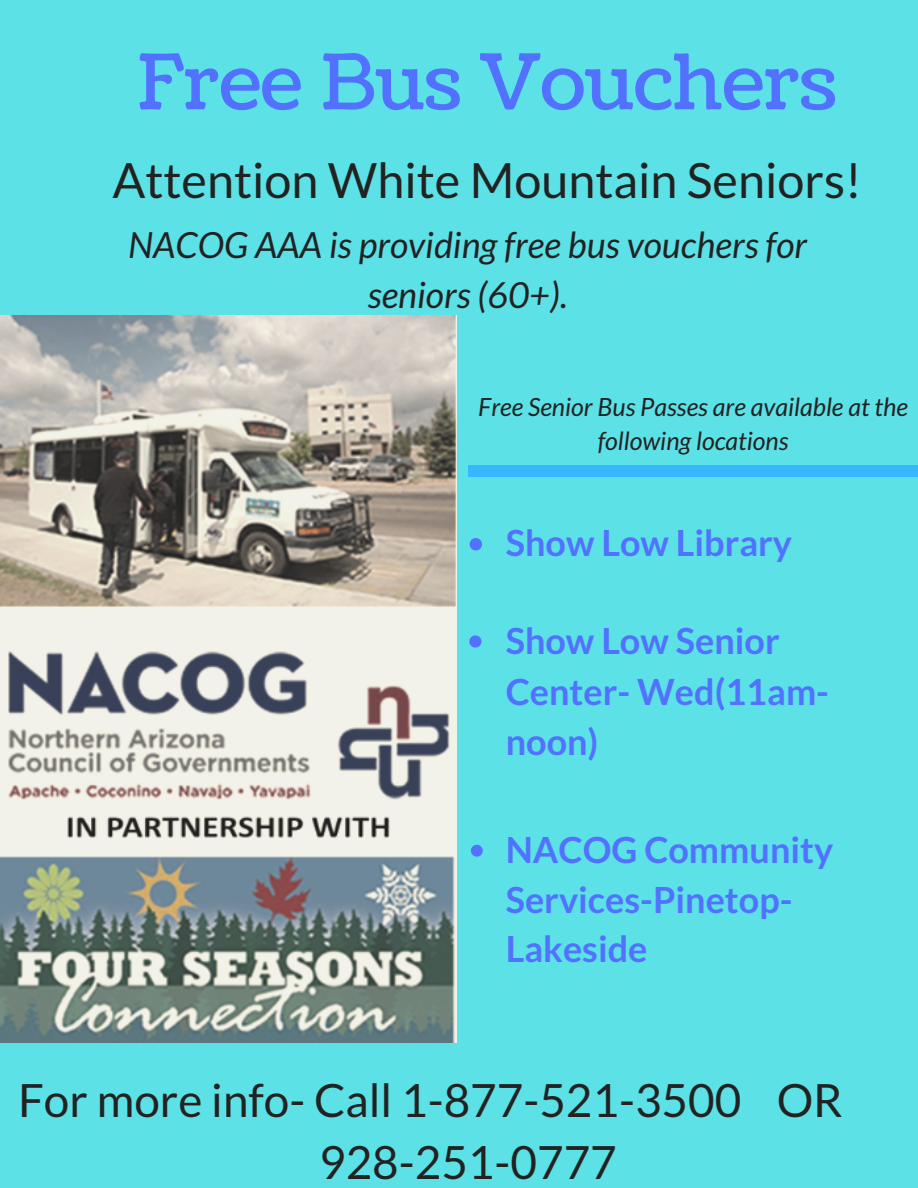
<style>
.page{position:relative;width:918px;height:1188px;background:#5ce1e6}
.page>*{position:absolute;margin:0;border:0;box-sizing:border-box;transform-origin:0 0}
.t1{font:76.2px "Coustard";color:#5271ff}
.t2{font:48.6px "Lato";color:#222}
.t3{font:45.9px/61.5px "Lato";color:#222}
.t4{font:700 36px/50.1px "Lato";color:#5271ff}
.t5{font:italic 36px/49.7px "Lato";color:#222;text-align:center}
.t6{font:italic 25.05px/34.5px "Lato";color:#222;text-align:center}
</style>
<div class="page">
<div style="left:468px;top:466px;width:450px;height:11px;background:#38b6ff"></div>
<img style="left:0;top:316px;width:457px;height:727px">
<svg style="left:470px;top:538px;width:12px;height:12px"></svg>
<svg style="left:469px;top:635px;width:12px;height:13px"></svg>
<svg style="left:471px;top:845px;width:12px;height:12px"></svg>
<h1 class="t1" style="left:137px;top:31px;width:700px">Free Bus Vouchers</h1>
<h2 class="t2" style="left:112px;top:150px;width:751px">Attention White Mountain Seniors!</h2>
<p class="t5" style="left:128px;top:219px;width:680px">NACOG AAA is providing free bus vouchers for seniors (60+).</p>
<p class="t6" style="left:478px;top:389px;width:431px">Free Senior Bus Passes are available at the following locations</p>
<p class="t4" style="left:506px;top:517px;width:288px">Show Low Library</p>
<p class="t4" style="left:506px;top:615px;width:325px">Show Low Senior<br>Center- Wed(11am&shy;noon)</p>
<p class="t4" style="left:506px;top:825px;width:329px;line-height:49.2px">NACOG Community<br>Services-Pinetop-<br>Lakeside</p>
<p class="t3" style="left:319px;top:1069px;width:525px;text-indent:-301px">For more info- Call 1-877-521-3500 OR<br>928-251-0777</p>
</div>
